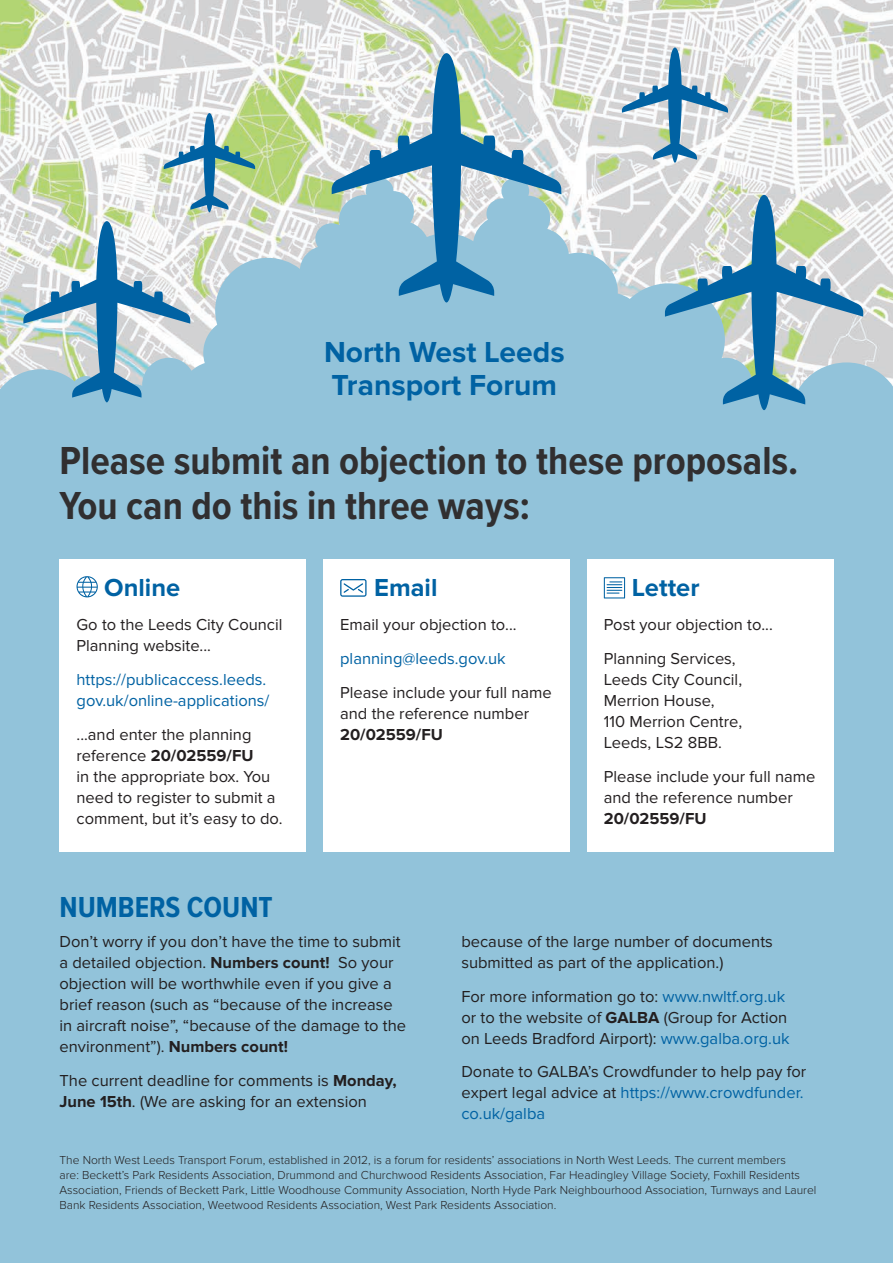
<style>
.page{position:relative;width:893px;height:1263px;background:#fff}
.page>*{position:absolute;margin:0;border:0;box-sizing:border-box;transform-origin:0 0}
.t1{font:700 40.5px/45px "Proxima Nova Cond";color:#312f30}
.t2{font:700 30px/33px "Proxima Nova";color:#0062a3}
.t3{font:700 30px "Proxima Nova Cond";color:#0062a3}
.t4{font:700 25.5px "Proxima Nova";color:#0062a3}
.t5{font:16.5px/21px "Proxima Nova";color:#231f20}
.t6{font:16.5px/21px "Proxima Nova";color:#0062a3}
.t7{font:300 12px/15px "Proxima Nova";color:#231f20}
.s1{font-weight:700}
.s2{color:#0062a3}
</style>
<div class="page">
<img style="left:0;top:0;width:893px;height:178px">
<div style="left:0;top:178px;width:893px;height:1085px;background:#92c3da"></div>
<svg style="left:332px;top:53px;width:229px;height:249px"></svg>
<svg style="left:665px;top:195px;width:198px;height:215px"></svg>
<svg style="left:23px;top:221px;width:167px;height:181px"></svg>
<svg style="left:622px;top:48px;width:106px;height:115px"></svg>
<svg style="left:164px;top:113px;width:91px;height:99px"></svg>
<div style="left:60px;top:559px;width:246px;height:292px;background:#fff"></div>
<div style="left:323px;top:559px;width:247px;height:292px;background:#fff"></div>
<div style="left:587px;top:559px;width:246px;height:292px;background:#fff"></div>
<svg style="left:77px;top:576px;width:21px;height:21px"></svg>
<svg style="left:340px;top:579px;width:27px;height:18px"></svg>
<svg style="left:604px;top:577px;width:21px;height:21px"></svg>
<p class="t2" style="left:324px;top:337px;width:242px">North West Leeds<br>Transport Forum</p>
<p class="t1" style="left:60px;top:437px;width:740px">Please submit an objection to these proposals.<br>You can do this in three ways:</p>
<p class="t4" style="left:104px;top:573px;width:78px">Online</p>
<p class="t5" style="left:77px;top:614px;width:208px">Go to the Leeds City Council<br>Planning website...</p>
<p class="t6" style="left:77px;top:669px;width:194px">https://publicaccess.leeds. gov.uk/online-applications/</p>
<p class="t5" style="left:77px;top:724px;width:208px">...and enter the planning reference <span class="s1">20/02559/FU<br></span>in the appropriate box. You need to register to submit a comment, but it’s easy to do.</p>
<p class="t4" style="left:374px;top:573px;width:65px">Email</p>
<p class="t5" style="left:340px;top:614px;width:178px">Email your objection to...</p>
<p class="t6" style="left:340px;top:648px;width:167px">planning@leeds.gov.uk</p>
<p class="t5" style="left:340px;top:682px;width:213px">Please include your full name and the reference number<br><span class="s1">20/02559/FU</span></p>
<p class="t4" style="left:632px;top:573px;width:69px">Letter</p>
<p class="t5" style="left:604px;top:614px;width:171px">Post your objection to...</p>
<p class="t5" style="left:604px;top:648px;width:140px">Planning Services,<br>Leeds City Council,<br>Merrion House,<br>110 Merrion Centre,<br>Leeds, LS2 8BB.</p>
<p class="t5" style="left:604px;top:766px;width:213px">Please include your full name and the reference number<br><span class="s1">20/02559/FU</span></p>
<p class="t3" style="left:60px;top:885px;width:215px">NUMBERS COUNT</p>
<p class="t5" style="left:60px;top:931px;width:348px">Don’t worry if you don’t have the time to submit a detailed objection. <span class="s1">Numbers count!</span> So your objection will be worthwhile even if you give a brief reason (such as “because of the increase in aircraft noise”, “because of the damage to the environment”). <span class="s1">Numbers count!</span></p>
<p class="t5" style="left:60px;top:1070px;width:339px">The current deadline for comments is <span class="s1">Monday,<br>June 15th</span>. (We are asking for an extension</p>
<p class="t5" style="left:461px;top:931px;width:313px">because of the large number of documents submitted as part of the application.)</p>
<p class="t5" style="left:461px;top:986px;width:330px">For more information go to: <span class="s2">www.nwltf.org.uk </span>or to the website of <span class="s1">GALBA</span> (Group for Action on Leeds Bradford Airport): <span class="s2">www.galba.org.uk</span></p>
<p class="t5" style="left:461px;top:1062px;width:346px">Donate to GALBA’s Crowdfunder to help pay for expert legal advice at <span class="s2">https://www.crowdfunder. co.uk/galba</span></p>
<p class="t7" style="left:60px;top:1152px;width:758px">The North West Leeds Transport Forum, established in 2012, is a forum for residents’ associations in North West Leeds. The current members<br>are: Beckett’s Park Residents Association, Drummond and Churchwood Residents Association, Far Headingley Village Society, Foxhill Residents Association, Friends of Beckett Park, Little Woodhouse Community Association, North Hyde Park Neighbourhood Association, Turnways and Laurel Bank Residents Association, Weetwood Residents Association, West Park Residents Association.</p>
</div>
